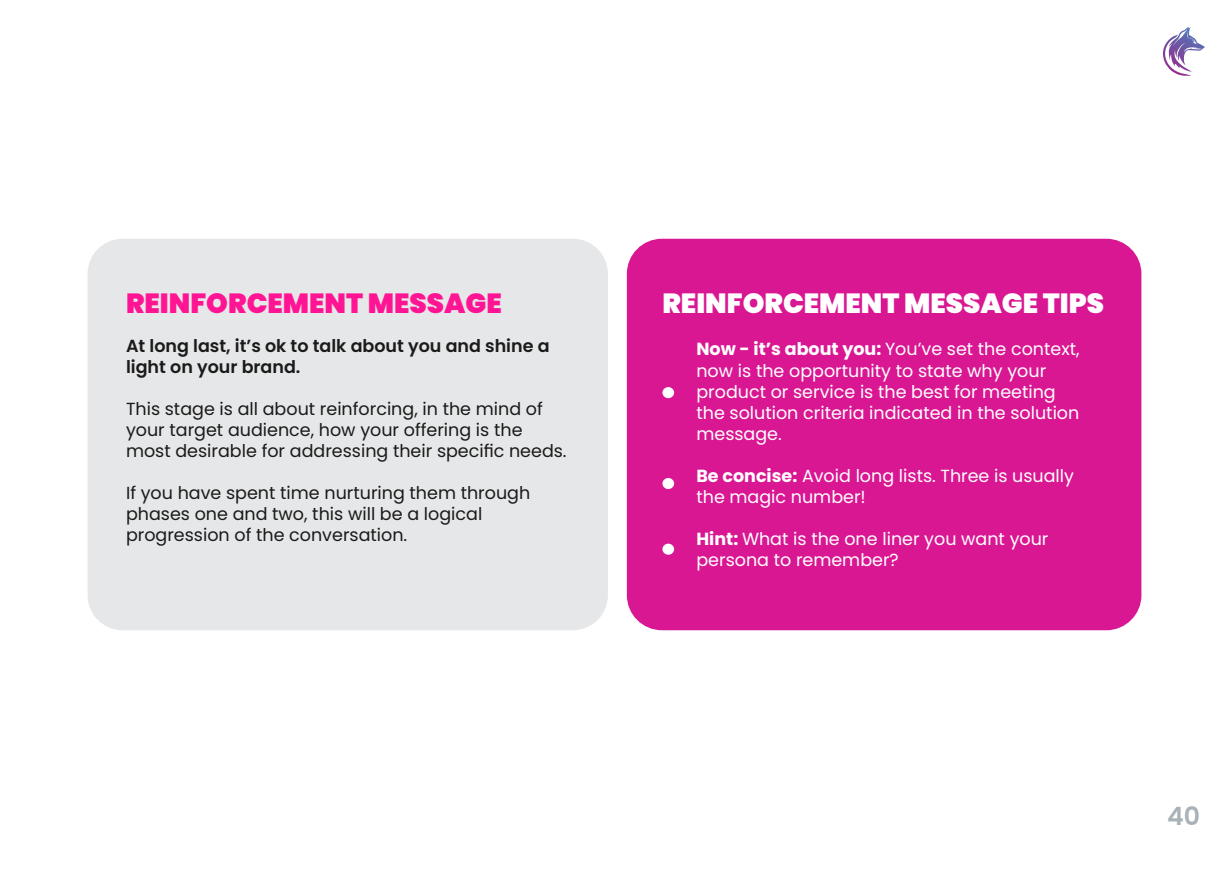
<style>
.page{position:relative;width:1229px;height:869px;background:#fff}
.page>*{position:absolute;margin:0;border:0;box-sizing:border-box;transform-origin:0 0}
.t1{font:900 27.65px "Poppins";color:#fff}
.t2{font:900 27.65px "Poppins";color:#ff1593}
.t3{font:600 25.2px "Poppins";color:#a9b2b8}
.t4{font:17.5px/21px "Poppins";color:#fff}
.t5{font:17.5px/21px "Poppins";color:#1a1a1a}
.t6{font:600 17.5px/21px "Poppins";color:#1a1a1a}
.s1{font-weight:700}
</style>
<div class="page">
<div style="left:88px;top:239px;width:519px;height:391px;background:#e6e7e8;border-radius:35px"></div>
<div style="left:626px;top:239px;width:515px;height:391px;background:#da1793;border-radius:35px"></div>
<div style="left:662px;top:387px;width:12px;height:11px;background:#fff;border-radius:50%"></div>
<div style="left:662px;top:478px;width:12px;height:11px;background:#fff;border-radius:50%"></div>
<div style="left:662px;top:543px;width:12px;height:11px;background:#fff;border-radius:50%"></div>
<svg style="left:1168px;top:27px;width:36px;height:45px"></svg>
<h1 class="t2" style="left:126px;top:287px;width:377px">REINFORCEMENT MESSAGE</h1>
<p class="t6" style="left:126px;top:335px;width:425px">At long last, it’s ok to talk about you and shine a light on your brand.</p>
<p class="t5" style="left:126px;top:398px;width:442px">This stage is all about reinforcing, in the mind of your target audience, how your offering is the most desirable for addressing their specific needs.</p>
<p class="t5" style="left:126px;top:482px;width:405px">If you have spent time nurturing them through phases one and two, this will be a logical progression of the conversation.</p>
<h1 class="t1" style="left:662px;top:287px;width:443px">REINFORCEMENT MESSAGE TIPS</h1>
<p class="t4" style="left:696px;top:339px;width:384px"><span class="s1">Now - it’s about you:</span> You’ve set the context, now is the opportunity to state why your product or service is the best for meeting the solution criteria indicated in the solution message.</p>
<p class="t4" style="left:696px;top:465px;width:379px"><span class="s1">Be concise:</span> Avoid long lists. Three is usually the magic number!</p>
<p class="t4" style="left:696px;top:528px;width:353px"><span class="s1">Hint:</span> What is the one liner you want your persona to remember?</p>
<h2 class="t3" style="left:1166px;top:801px;width:34px">40</h2>
</div>
